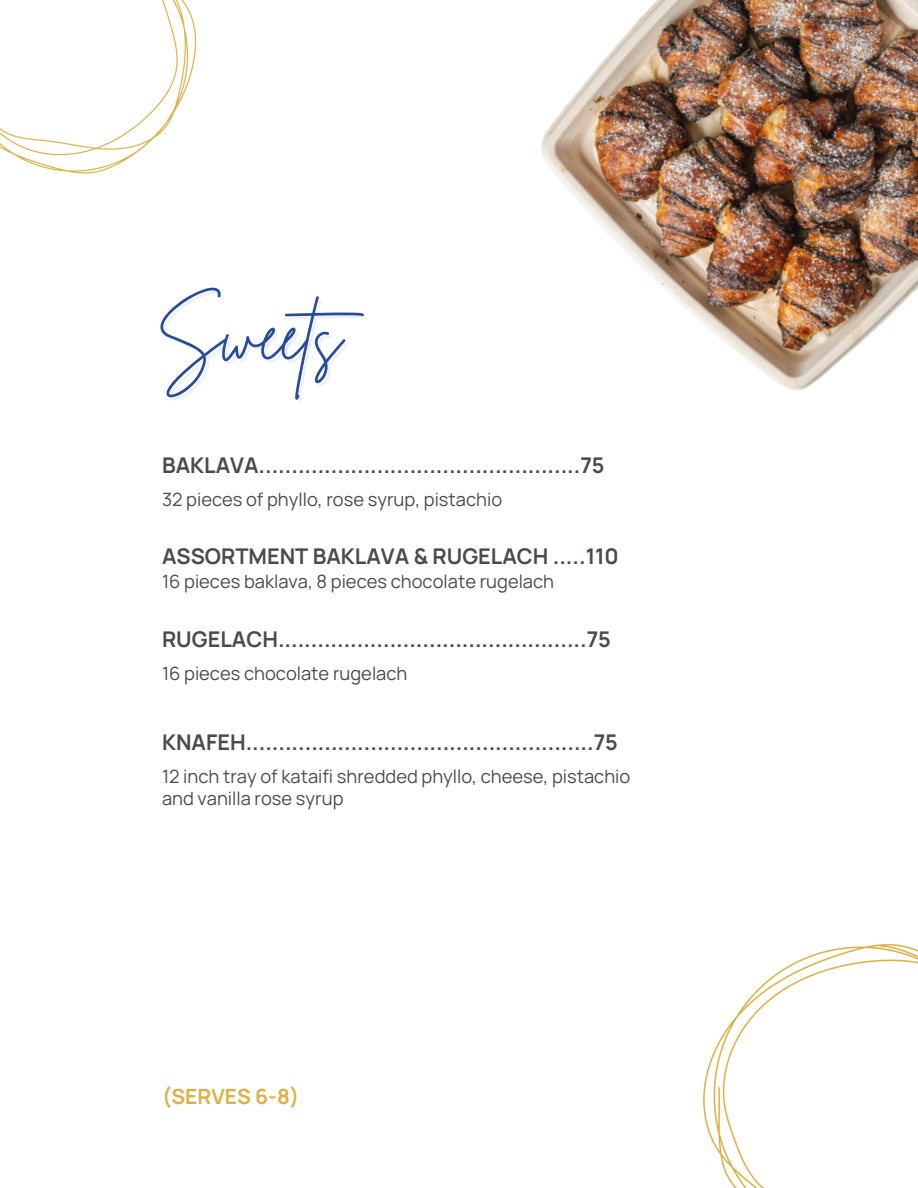
<style>
.page{position:relative;width:918px;height:1188px;background:#fff}
.page>*{position:absolute;margin:0;border:0;box-sizing:border-box;transform-origin:0 0}
.t1{font:70.5px "Brittany Signature";color:#284b9c}
.t2{font:700 21.6px "Manrope";color:#494c4d}
.t3{font:700 21px "Manrope";color:#ddb145}
.t4{font:18.3px/21.3px "Manrope";color:#494c4d}
</style>
<div class="page">
<img style="left:703px;top:944px;width:215px;height:244px">
<img style="left:0;top:0;width:197px;height:174px">
<img style="left:541px;top:0;width:377px;height:391px">
<h1 class="t1" style="left:157px;top:289px;width:228px">Sweets</h1>
<h2 class="t2" style="left:162px;top:450px;width:444px">BAKLAVA.................................................75</h2>
<p class="t4" style="left:162px;top:488px;width:342px">32 pieces of phyllo, rose syrup, pistachio</p>
<h2 class="t2" style="left:162px;top:541px;width:458px">ASSORTMENT BAKLAVA &amp; RUGELACH .....110</h2>
<p class="t4" style="left:162px;top:570px;width:394px">16 pieces baklava, 8 pieces chocolate rugelach</p>
<h2 class="t2" style="left:162px;top:624px;width:450px">RUGELACH...............................................75</h2>
<p class="t4" style="left:162px;top:662px;width:247px">16 pieces chocolate rugelach</p>
<h2 class="t2" style="left:162px;top:727px;width:457px">KNAFEH.....................................................75</h2>
<p class="t4" style="left:162px;top:766px;width:470px">12 inch tray of kataifi shredded phyllo, cheese, pistachio and vanilla rose syrup</p>
<h2 class="t3" style="left:162px;top:1082px;width:139px">(SERVES 6-8)</h2>
</div>
